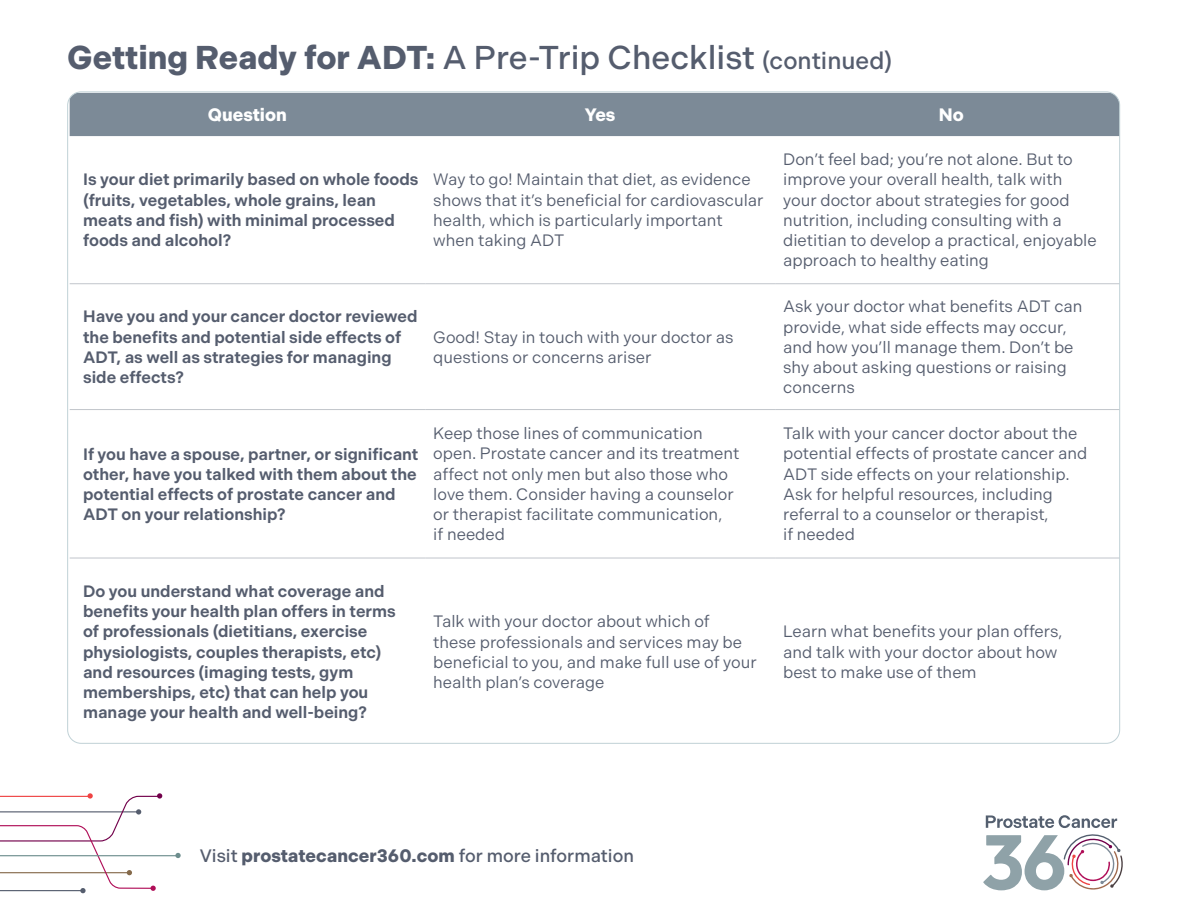
<style>
.page{position:relative;width:1188px;height:918px;background:#fff}
.page>*{position:absolute;margin:0;border:0;box-sizing:border-box;transform-origin:0 0}
.t1{font:700 33px "Indivisible";color:#555d6e}
.t2{font:500 18px "Indivisible";color:#555d6e}
.t3{font:700 18px "Indivisible";color:#fff}
.t4{font:16.5px/20.2px "Indivisible";color:#555d6e}
.t5{font:600 16.5px/20.2px "Indivisible";color:#555d6e}
.s1{font-weight:500}
.s2{font-weight:500;font-size:24px}
.s3{font-weight:700}
</style>
<div class="page">
<hr style="left:0;top:855px;width:178px;height:1px;background:#6d8d8d">
<svg style="left:175px;top:853px;width:6px;height:5px"></svg>
<svg style="left:0;top:793px;width:162px;height:100px"></svg>
<svg style="left:983px;top:815px;width:140px;height:75px"></svg>
<div style="left:70px;top:93px;width:1050px;height:43px;background:#7c8a97"></div>
<hr style="left:70px;top:283px;width:355px;height:1px;background:#c1c5cb">
<hr style="left:425px;top:283px;width:350px;height:1px;background:#c1c5cb">
<hr style="left:775px;top:283px;width:345px;height:1px;background:#c1c5cb">
<hr style="left:70px;top:409px;width:355px;height:1px;background:#c1c5cb">
<hr style="left:425px;top:409px;width:350px;height:1px;background:#c1c5cb">
<hr style="left:775px;top:409px;width:345px;height:1px;background:#c1c5cb">
<hr style="left:70px;top:558px;width:355px;height:1px;background:#c1c5cb">
<hr style="left:425px;top:558px;width:350px;height:1px;background:#c1c5cb">
<hr style="left:775px;top:558px;width:345px;height:1px;background:#c1c5cb">
<h1 class="t1" style="left:67px;top:39px;width:826px">Getting Ready for ADT: <span class="s1">A Pre-Trip Checklist</span> <span class="s2">(continued)</span></h1>
<p class="t3" style="left:208px;top:104px;width:80px">Question</p>
<p class="t3" style="left:585px;top:104px;width:32px">Yes</p>
<p class="t3" style="left:939px;top:104px;width:26px">No</p>
<p class="t5" style="left:83px;top:170px;width:337px">Is your diet primarily based on whole foods (fruits, vegetables, whole grains, lean meats and fish) with minimal processed foods and alcohol?</p>
<p class="t4" style="left:433px;top:170px;width:332px">Way to go! Maintain that diet, as evidence shows that it’s beneficial for cardiovascular health, which is particularly important when taking ADT</p>
<p class="t5" style="left:83px;top:307px;width:336px">Have you and your cancer doctor reviewed the benefits and potential side effects of ADT, as well as strategies for managing side effects?</p>
<p class="t4" style="left:433px;top:327px;width:302px">Good! Stay in touch with your doctor as questions or concerns ariser</p>
<p class="t4" style="left:783px;top:149px;width:315px">Don’t feel bad; you’re not alone. But to improve your overall health, talk with your doctor about strategies for good nutrition, including consulting with a dietitian to develop a practical, enjoyable approach to healthy eating</p>
<p class="t4" style="left:783px;top:297px;width:301px">Ask your doctor what benefits ADT can provide, what side effects may occur, and how you’ll manage them. Don’t be shy about asking questions or raising concerns</p>
<p class="t5" style="left:83px;top:444px;width:337px">If you have a spouse, partner, or significant other, have you talked with them about the potential effects of prostate cancer and ADT on your relationship?</p>
<p class="t4" style="left:433px;top:424px;width:308px">Keep those lines of communication open. Prostate cancer and its treatment affect not only men but also those who love them. Consider having a counselor or therapist facilitate communication,<br>if needed</p>
<p class="t4" style="left:783px;top:424px;width:306px">Talk with your cancer doctor about the potential effects of prostate cancer and ADT side effects on your relationship.<br>Ask for helpful resources, including referral to a counselor or therapist,<br>if needed</p>
<p class="t5" style="left:83px;top:581px;width:314px">Do you understand what coverage and benefits your health plan offers in terms of professionals (dietitians, exercise physiologists, couples therapists, etc) and resources (imaging tests, gym memberships, etc) that can help you manage your health and well-being?</p>
<p class="t4" style="left:433px;top:612px;width:325px">Talk with your doctor about which of these professionals and services may be beneficial to you, and make full use of your health plan’s coverage</p>
<p class="t4" style="left:783px;top:622px;width:281px">Learn what benefits your plan offers, and talk with your doctor about how best to make use of them</p>
<p class="t2" style="left:200px;top:845px;width:436px">Visit <span class="s3">prostatecancer360.com</span> for more information</p>
</div>
